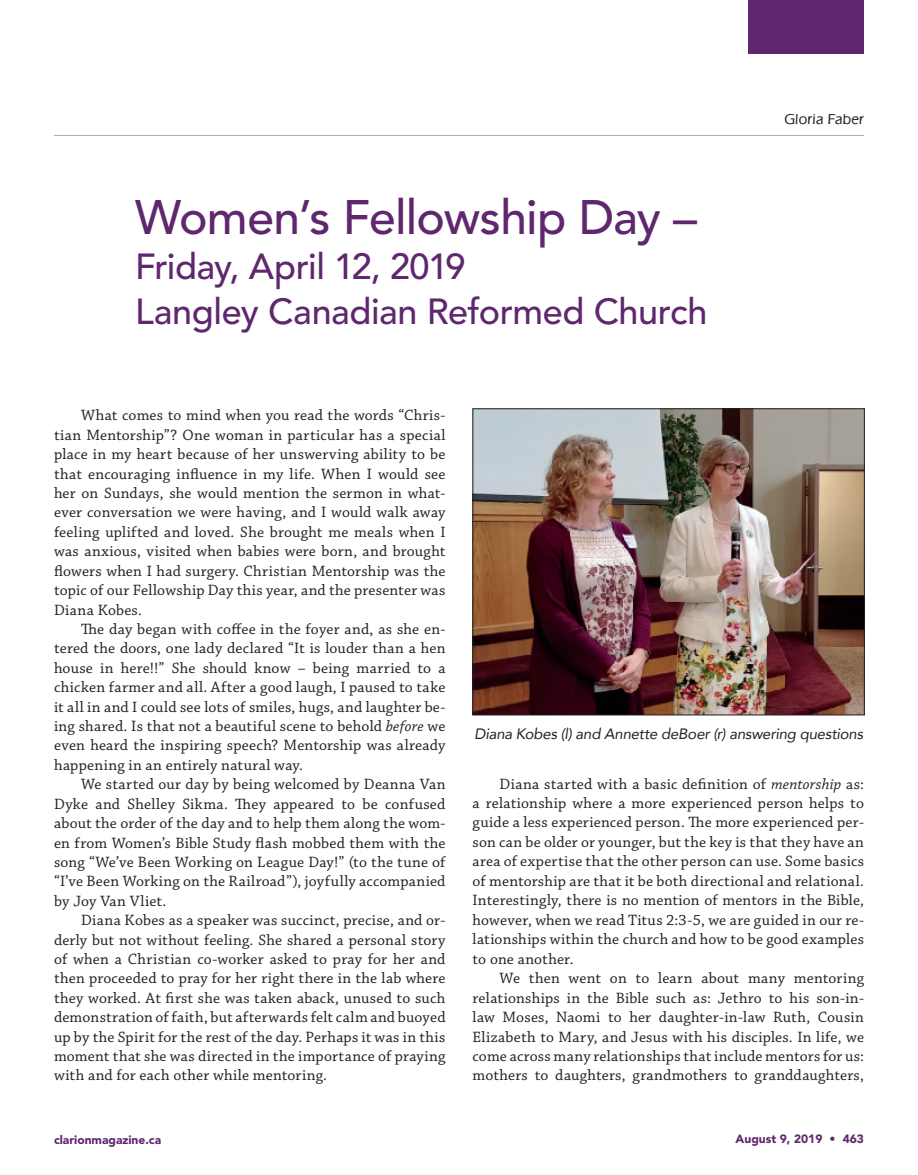
<style>
.page{position:relative;width:918px;height:1175px;background:#fff}
.page>*{position:absolute;margin:0;border:0;box-sizing:border-box;transform-origin:0 0}
.t1{font:500 48px "Avenir";letter-spacing:-.015em;color:#5f276d}
.t2{font:500 36px/45px "Avenir";letter-spacing:-.015em;color:#5f276d}
.t3{font:15.75px/19.4px "Chaparral Pro";letter-spacing:.015em;color:#231f20;text-align:justify}
.t4{font:italic 15px "Avenir";letter-spacing:-.01em;color:#231f20}
.t5{font:500 15px "Eras IT Cby BT";letter-spacing:.015em;color:#231f20}
.t6{font:900 12px "Avenir";color:#5f276d}
.s1{font-style:italic}
</style>
<div class="page">
<img style="left:474px;top:410px;width:389px;height:303px">
<div style="left:472px;top:408px;width:393px;height:307px;border:1px solid #231f20"></div>
<hr style="left:54px;top:135px;width:810px;height:1px;background:#57585a">
<div style="left:748px;top:0;width:116px;height:54px;background:#5f276d"></div>
<h1 class="t1" style="left:135px;top:189px;width:564px">Women’s Fellowship Day –</h1>
<h2 class="t2" style="left:135px;top:245px;width:574px">Friday, April 12, 2019<br>Langley Canadian Reformed Church</h2>
<p class="t5" style="left:784px;top:110px;width:81px">Gloria Faber</p>
<p class="t3" style="left:54px;top:406px;width:393px;text-indent:27px">What comes to mind when you read the words “Chris&shy;tian Mentorship”? One woman in particular has a special place in my heart because of her unswerving ability to be that encouraging influence in my life. When I would see her on Sundays, she would mention the sermon in what&shy;ever conversation we were having, and I would walk away feeling uplifted and loved. She brought me meals when I was anxious, visited when babies were born, and brought flowers when I had surgery. Christian Mentorship was the topic of our Fellowship Day this year, and the presenter was Diana Kobes.</p>
<p class="t3" style="left:54px;top:620px;width:393px;text-indent:27px">The day began with coffee in the foyer and, as she en&shy;tered the doors, one lady declared “It is louder than a hen house in here!!” She should know – being married to a chicken farmer and all. After a good laugh, I paused to take it all in and I could see lots of smiles, hugs, and laughter be&shy;ing shared. Is that not a beautiful scene to behold <span class="s1">before</span> we even heard the inspiring speech? Mentorship was already happening in an entirely natural way.</p>
<p class="t3" style="left:54px;top:775px;width:393px;text-indent:27px">We started our day by being welcomed by Deanna Van Dyke and Shelley Sikma. They appeared to be confused about the order of the day and to help them along the wom&shy;en from Women’s Bible Study flash mobbed them with the song “We’ve Been Working on League Day!” (to the tune of “I’ve Been Working on the Railroad”), joyfully accompanied by Joy Van Vliet.</p>
<p class="t3" style="left:54px;top:911px;width:393px;text-indent:27px">Diana Kobes as a speaker was succinct, precise, and or&shy;derly but not without feeling. She shared a personal story of when a Christian co-worker asked to pray for her and then proceeded to pray for her right there in the lab where they worked. At first she was taken aback, unused to such demonstration of faith, but afterwards felt calm and buoyed up by the Spirit for the rest of the day. Perhaps it was in this moment that she was directed in the importance of praying with and for each other while mentoring.</p>
<p class="t4" style="left:474px;top:724px;width:390px">Diana Kobes (l) and Annette deBoer (r) answering questions</p>
<p class="t3" style="left:473px;top:774px;width:393px;text-indent:27px">Diana started with a basic definition of <span class="s1">mentorship</span> as: a relationship where a more experienced person helps to guide a less experienced person. The more experienced per&shy;son can be older or younger, but the key is that they have an area of expertise that the other person can use. Some basics of mentorship are that it be both directional and relational.<br>Interestingly, there is no mention of mentors in the Bible, however, when we read Titus 2:3-5, we are guided in our re&shy;lationships within the church and how to be good examples to one another.</p>
<p class="t3" style="left:473px;top:969px;width:393px;text-indent:27px">We then went on to learn about many mentoring relationships in the Bible such as: Jethro to his son-in&shy;law Moses, Naomi to her daughter-in-law Ruth, Cousin Elizabeth to Mary, and Jesus with his disciples. In life, we come across many relationships that include mentors for us: mothers to daughters, grandmothers to granddaughters,</p>
<p class="t6" style="left:54px;top:1132px;width:109px">clarionmagazine.ca</p>
<p class="t6" style="left:736px;top:1131px;width:130px">August 9, 2019 • 463</p>
</div>
